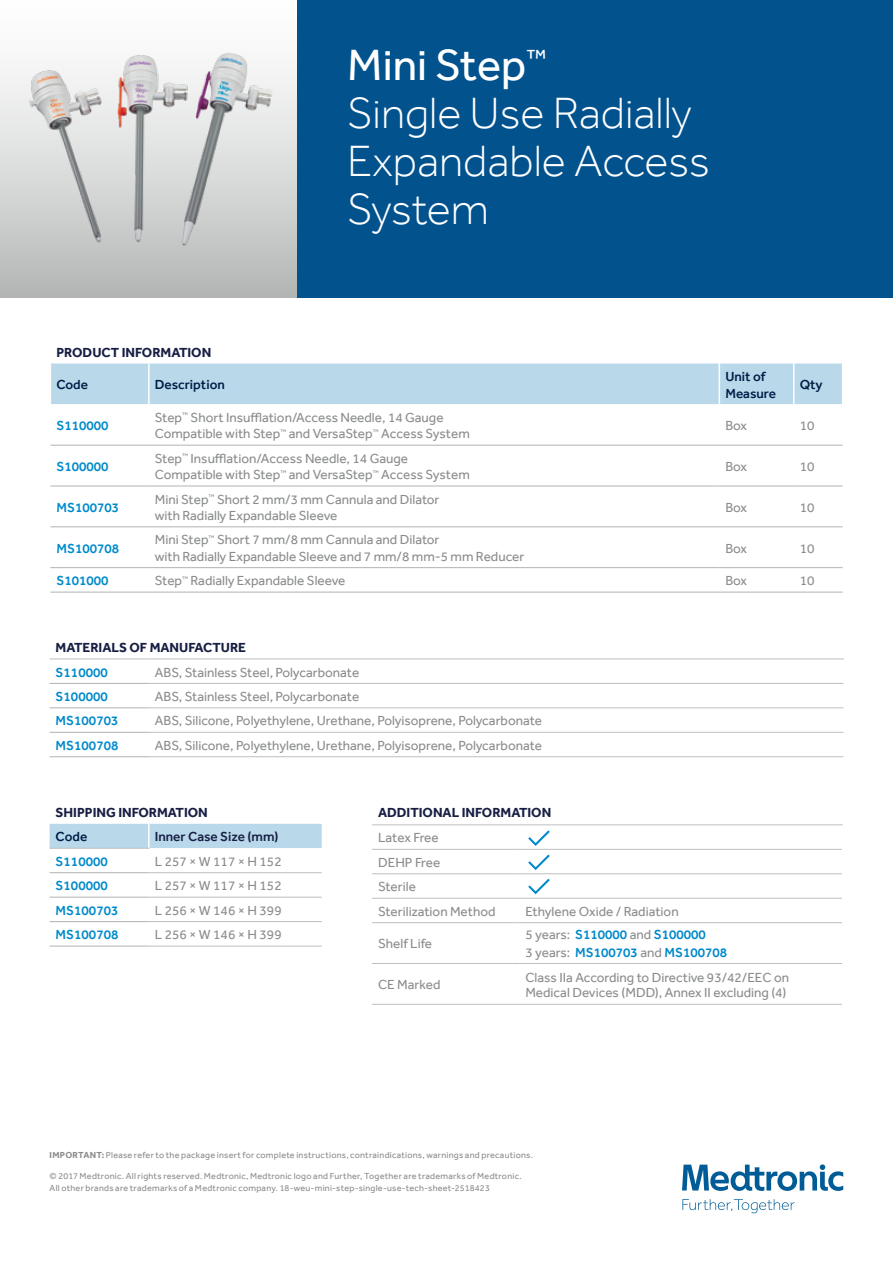
<style>
.page{position:relative;width:893px;height:1263px;background:#fff}
.page>*{position:absolute;margin:0;border:0;box-sizing:border-box;transform-origin:0 0}
.t1{font:300 45px/48px "Effra";color:#fff}
.t2{font:13.5px/16.5px "Effra";color:#8a8c8e}
.t3{font:500 13.5px/18px "Effra";color:#008acb}
.t4{font:700 13.5px "Effra";color:#171e43}
.t5{font:500 13.5px/16.5px "Effra";color:#001e46}
.t6{font:500 13.5px "Effra";color:#171e43}
.t7{font:9px/12px "Effra";letter-spacing:.03em;color:#8a8c8e}
.s1{font-weight:400}
.s2{font-weight:400;color:#8a8c8e}
.s3{font-weight:700}
</style>
<div class="page">
<svg style="left:682px;top:1164px;width:161px;height:49px"></svg>
<svg style="left:50px;top:444px;width:793px;height:148px"></svg>
<hr style="left:50px;top:445px;width:99px;height:1px;background:#b1b3b3">
<hr style="left:50px;top:486px;width:99px;height:1px;background:#b1b3b3">
<hr style="left:50px;top:526px;width:99px;height:1px;background:#b1b3b3">
<hr style="left:50px;top:567px;width:99px;height:1px;background:#b1b3b3">
<hr style="left:50px;top:592px;width:99px;height:1px;background:#b1b3b3">
<hr style="left:149px;top:445px;width:570px;height:1px;background:#b1b3b3">
<hr style="left:719px;top:445px;width:75px;height:1px;background:#b1b3b3">
<hr style="left:794px;top:445px;width:49px;height:1px;background:#b1b3b3">
<hr style="left:149px;top:486px;width:570px;height:1px;background:#b1b3b3">
<hr style="left:719px;top:486px;width:75px;height:1px;background:#b1b3b3">
<hr style="left:794px;top:486px;width:49px;height:1px;background:#b1b3b3">
<hr style="left:149px;top:526px;width:570px;height:1px;background:#b1b3b3">
<hr style="left:719px;top:526px;width:75px;height:1px;background:#b1b3b3">
<hr style="left:794px;top:526px;width:49px;height:1px;background:#b1b3b3">
<hr style="left:149px;top:567px;width:570px;height:1px;background:#b1b3b3">
<hr style="left:719px;top:567px;width:75px;height:1px;background:#b1b3b3">
<hr style="left:794px;top:567px;width:49px;height:1px;background:#b1b3b3">
<hr style="left:149px;top:592px;width:570px;height:1px;background:#b1b3b3">
<hr style="left:719px;top:592px;width:75px;height:1px;background:#b1b3b3">
<hr style="left:794px;top:592px;width:49px;height:1px;background:#b1b3b3">
<div style="left:50px;top:363px;width:792px;height:41px;background:#b9d9eb"></div>
<svg style="left:50px;top:659px;width:793px;height:73px"></svg>
<hr style="left:50px;top:683px;width:99px;height:1px;background:#b1b3b3">
<hr style="left:50px;top:707px;width:99px;height:1px;background:#b1b3b3">
<hr style="left:50px;top:732px;width:99px;height:1px;background:#b1b3b3">
<hr style="left:50px;top:756px;width:99px;height:1px;background:#b1b3b3">
<hr style="left:149px;top:683px;width:694px;height:1px;background:#bcbec0">
<hr style="left:149px;top:707px;width:694px;height:1px;background:#bcbec0">
<hr style="left:149px;top:732px;width:694px;height:1px;background:#bcbec0">
<hr style="left:149px;top:756px;width:694px;height:1px;background:#bcbec0">
<hr style="left:50px;top:658px;width:99px;height:1px;background:#bcbec0">
<hr style="left:149px;top:658px;width:695px;height:1px;background:#bcbec0">
<div style="left:0;top:0;width:298px;height:298px;background:linear-gradient(to bottom,#fff,#b8baba)"></div>
<img style="left:14px;top:41px;width:270px;height:217px">
<svg style="left:372px;top:825px;width:470px;height:179px"></svg>
<hr style="left:372px;top:824px;width:147px;height:1px;background:#bcbec0">
<hr style="left:519px;top:824px;width:324px;height:1px;background:#bcbec0">
<hr style="left:372px;top:849px;width:147px;height:1px;background:#bcbec0">
<hr style="left:519px;top:849px;width:323px;height:1px;background:#bcbec0">
<hr style="left:372px;top:873px;width:147px;height:1px;background:#bcbec0">
<hr style="left:519px;top:873px;width:323px;height:1px;background:#bcbec0">
<hr style="left:372px;top:898px;width:147px;height:1px;background:#bcbec0">
<hr style="left:519px;top:898px;width:323px;height:1px;background:#bcbec0">
<hr style="left:372px;top:922px;width:147px;height:1px;background:#bcbec0">
<hr style="left:519px;top:922px;width:323px;height:1px;background:#bcbec0">
<hr style="left:372px;top:963px;width:147px;height:1px;background:#bcbec0">
<hr style="left:519px;top:963px;width:323px;height:1px;background:#bcbec0">
<hr style="left:372px;top:1004px;width:147px;height:1px;background:#bcbec0">
<hr style="left:519px;top:1004px;width:323px;height:1px;background:#bcbec0">
<svg style="left:526px;top:828px;width:26px;height:68px"></svg>
<svg style="left:50px;top:823px;width:272px;height:123px"></svg>
<hr style="left:149px;top:872px;width:173px;height:1px;background:#bcbec0">
<hr style="left:149px;top:897px;width:173px;height:1px;background:#bcbec0">
<hr style="left:149px;top:921px;width:173px;height:1px;background:#bcbec0">
<hr style="left:149px;top:946px;width:173px;height:1px;background:#bcbec0">
<hr style="left:50px;top:872px;width:99px;height:1px;background:#b1b3b3">
<hr style="left:50px;top:897px;width:99px;height:1px;background:#b1b3b3">
<hr style="left:50px;top:921px;width:99px;height:1px;background:#b1b3b3">
<hr style="left:50px;top:946px;width:99px;height:1px;background:#b1b3b3">
<hr style="left:50px;top:848px;width:100px;height:1px;background:#bcbec0">
<div style="left:298px;top:0;width:595px;height:298px;background:#02528e"></div>
<h1 class="t1" style="left:347px;top:40px;width:364px"><span class="s1">Mini Step</span><sup>™<br></sup>Single Use Radially<br>Expandable Access<br>System</h1>
<p class="t4" style="left:56px;top:344px;width:156px">PRODUCT INFORMATION</p>
<p class="t5" style="left:56px;top:376px;width:33px">Code</p>
<p class="t5" style="left:155px;top:376px;width:72px">Description</p>
<p class="t5" style="left:725px;top:368px;width:52px">Unit of<br>Measure</p>
<p class="t5" style="left:800px;top:376px;width:24px">Qty</p>
<p class="t3" style="left:56px;top:416px;width:54px">S110000</p>
<p class="t2" style="left:155px;top:409px;width:316px">Step<sup>™</sup> Short Insufflation/Access Needle, 14 Gauge<br>Compatible with Step<sup>™</sup> and VersaStep<sup>™</sup> Access System</p>
<p class="t2" style="left:725px;top:417px;width:23px">Box</p>
<p class="t2" style="left:800px;top:417px;width:16px">10</p>
<p class="t3" style="left:56px;top:457px;width:54px">S100000</p>
<p class="t2" style="left:155px;top:450px;width:316px">Step<sup>™</sup> Insufflation/Access Needle, 14 Gauge<br>Compatible with Step<sup>™</sup> and VersaStep<sup>™</sup> Access System</p>
<p class="t2" style="left:725px;top:458px;width:23px">Box</p>
<p class="t2" style="left:800px;top:458px;width:16px">10</p>
<p class="t3" style="left:56px;top:498px;width:64px">MS100703</p>
<p class="t2" style="left:155px;top:491px;width:286px">Mini Step<sup>™</sup> Short 2 mm/3 mm Cannula and Dilator with Radially Expandable Sleeve</p>
<p class="t2" style="left:725px;top:499px;width:23px">Box</p>
<p class="t2" style="left:800px;top:499px;width:16px">10</p>
<p class="t3" style="left:56px;top:539px;width:64px">MS100708</p>
<p class="t2" style="left:155px;top:531px;width:371px">Mini Step<sup>™</sup> Short 7 mm/8 mm Cannula and Dilator<br>with Radially Expandable Sleeve and 7 mm/8 mm-5 mm Reducer</p>
<p class="t2" style="left:725px;top:540px;width:23px">Box</p>
<p class="t2" style="left:800px;top:540px;width:16px">10</p>
<p class="t3" style="left:56px;top:572px;width:54px">S101000</p>
<p class="t2" style="left:155px;top:572px;width:192px">Step<sup>™</sup> Radially Expandable Sleeve</p>
<p class="t2" style="left:725px;top:572px;width:23px">Box</p>
<p class="t2" style="left:800px;top:572px;width:16px">10</p>
<p class="t4" style="left:56px;top:639px;width:192px">MATERIALS OF MANUFACTURE</p>
<p class="t3" style="left:56px;top:663px;width:54px">S110000</p>
<p class="t2" style="left:155px;top:664px;width:206px">ABS, Stainless Steel, Polycarbonate</p>
<p class="t3" style="left:56px;top:687px;width:54px">S100000</p>
<p class="t2" style="left:155px;top:688px;width:206px">ABS, Stainless Steel, Polycarbonate</p>
<p class="t3" style="left:56px;top:712px;width:64px">MS100703</p>
<p class="t2" style="left:155px;top:712px;width:389px">ABS, Silicone, Polyethylene, Urethane, Polyisoprene, Polycarbonate</p>
<p class="t3" style="left:56px;top:736px;width:64px">MS100708</p>
<p class="t2" style="left:155px;top:737px;width:389px">ABS, Silicone, Polyethylene, Urethane, Polyisoprene, Polycarbonate</p>
<p class="t4" style="left:56px;top:804px;width:154px">SHIPPING INFORMATION</p>
<p class="t5" style="left:56px;top:828px;width:33px">Code</p>
<p class="t6" style="left:155px;top:829px;width:125px">Inner Case Size (mm)</p>
<p class="t3" style="left:56px;top:852px;width:54px">S110000</p>
<p class="t2" style="left:155px;top:853px;width:128px">L 257 × W 117 × H 152</p>
<p class="t3" style="left:56px;top:877px;width:54px">S100000</p>
<p class="t2" style="left:155px;top:877px;width:128px">L 257 × W 117 × H 152</p>
<p class="t3" style="left:56px;top:901px;width:64px">MS100703</p>
<p class="t2" style="left:155px;top:902px;width:128px">L 256 × W 146 × H 399</p>
<p class="t3" style="left:56px;top:925px;width:64px">MS100708</p>
<p class="t2" style="left:155px;top:926px;width:128px">L 256 × W 146 × H 399</p>
<p class="t4" style="left:378px;top:804px;width:175px">ADDITIONAL INFORMATION</p>
<p class="t2" style="left:378px;top:825px;width:119px;line-height:24.5px">Latex Free<br>DEHP Free<br>Sterile<br>Sterilization Method</p>
<p class="t2" style="left:525px;top:903px;width:155px">Ethylene Oxide / Radiation</p>
<p class="t2" style="left:378px;top:935px;width:56px">Shelf Life</p>
<p class="t3" style="left:525px;top:926px;width:203px"><span class="s2">5 years:</span> S110000 <span class="s2">and</span> S100000<br><span class="s2">3 years:</span> MS100703 <span class="s2">and</span> MS100708</p>
<p class="t2" style="left:378px;top:976px;width:64px">CE Marked</p>
<p class="t2" style="left:525px;top:969px;width:265px;line-height:15.5px">Class IIa According to Directive 93/42/EEC on<br>Medical Devices (MDD), Annex II excluding (4)</p>
<p class="t7" style="left:50px;top:1149px;width:485px"><span class="s3">IMPORTANT:</span> Please refer to the package insert for complete instructions, contraindications, warnings and precautions.</p>
<p class="t7" style="left:50px;top:1169px;width:474px">© 2017 Medtronic. All rights reserved. Medtronic, Medtronic logo and Further, Together are trademarks of Medtronic.<br>All other brands are trademarks of a Medtronic company. 18-weu-mini-step-single-use-tech-sheet-2518423</p>
</div>
